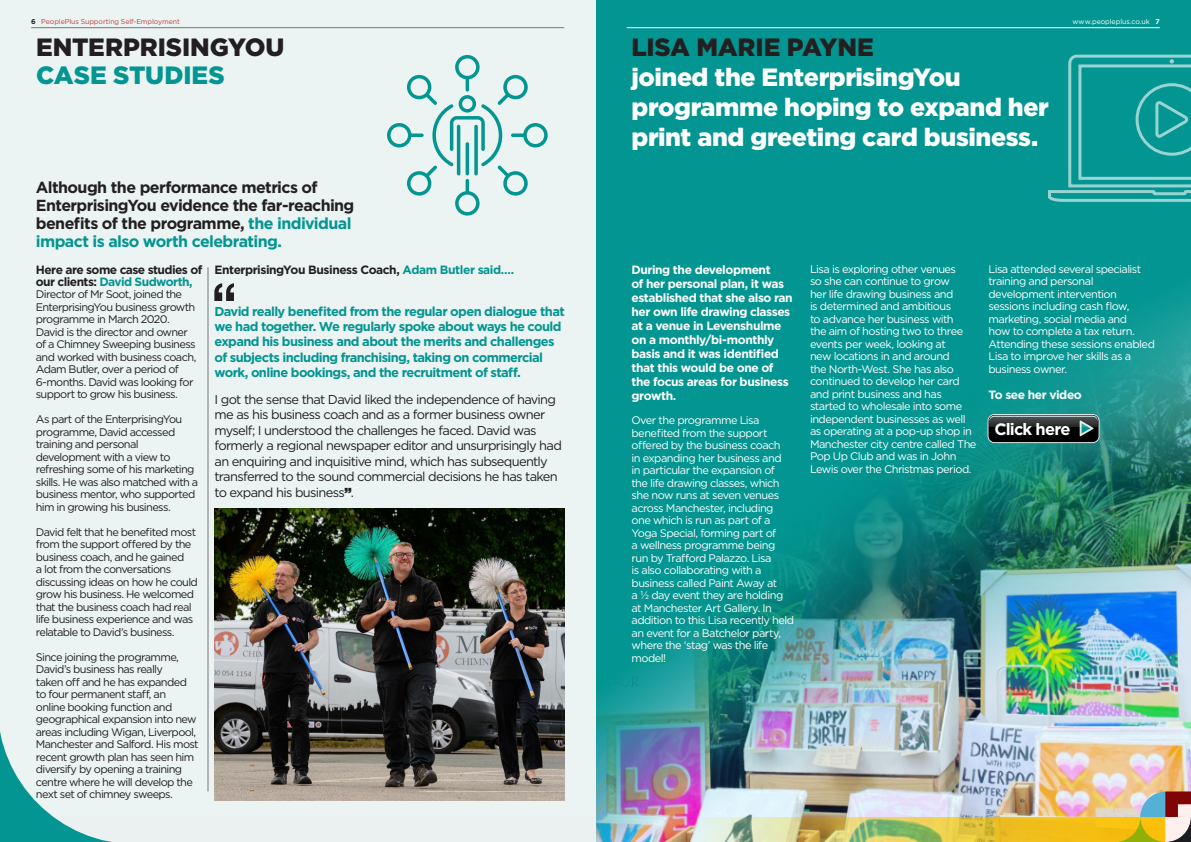
<style>
.page{position:relative;width:1191px;height:842px;background:#fff}
.page>*{position:absolute;margin:0;border:0;box-sizing:border-box;transform-origin:0 0}
.t1{font:900 25px/30px "Gotham";letter-spacing:-.015em;color:#fff}
.t2{font:900 25px "Gotham";letter-spacing:-.005em;color:#231f20}
.t3{font:900 25px "Gotham";color:#029591}
.t4{font:700 16.5px "Gotham";letter-spacing:-.05em;color:#fff}
.t5{font:700 16px/18px "Gotham";letter-spacing:-.04em;color:#231f20}
.t6{font:12.9px/15.5px "Gotham";letter-spacing:-.055em;color:#231f20}
.t7{font:700 12.9px/15.5px "Gotham";letter-spacing:-.045em;color:#029591}
.t8{font:700 12px/14px "Gotham";letter-spacing:-.035em;color:#fff}
.t9{font:700 12px/12px "Gotham";letter-spacing:-.04em;color:#231f20}
.t10{font:11px/12.5px "Gotham";letter-spacing:-.05em;color:#fff}
.t11{font:11px/12.5px "Gotham";letter-spacing:-.06em;color:#231f20}
.t12{font:7px "Gotham";letter-spacing:-.01em;color:#c03d3a}
.t13{font:7px "Gotham";letter-spacing:-.01em;color:#fff}
.s1{font-weight:700;color:#231f20}
.s2{font-weight:700}
.s3{color:#029591}
.s4{font-weight:900;font-size:13px}
</style>
<div class="page">
<img style="left:596px;top:0;width:595px;height:817px">
<div style="left:0;top:0;width:595px;height:842px;background:#ebf3f3"></div>
<svg style="left:387px;top:55px;width:160px;height:161px"></svg>
<svg style="left:987px;top:414px;width:112px;height:29px;background:#313838"></svg>
<img style="left:595px;top:817px;width:520px;height:25px">
<hr style="left:1113px;top:841px;width:52px;height:1px;background:#c0d42f">
<svg style="left:1115px;top:792px;width:76px;height:50px;background:#c3ab71"></svg>
<hr style="left:626px;top:28px;width:533px;height:1px;background:#fff">
<hr style="left:31px;top:28px;width:533px;height:1px;background:#77777a">
<hr style="left:208px;top:267px;width:1px;height:524px;background:#77777a">
<img style="left:214px;top:508px;width:350px;height:292px">
<svg style="left:214px;top:283px;width:20px;height:18px"></svg>
<svg style="left:1047px;top:54px;width:144px;height:149px;background:#1ca09c"></svg>
<svg style="left:0;top:731px;width:111px;height:111px"></svg>
<p class="t12" style="left:31px;top:17px;width:150px"><span class="s1">6</span> PeoplePlus Supporting Self-Employment</p>
<p class="t13" style="left:1072px;top:17px;width:89px">www.peopleplus.co.uk <span class="s2">7</span></p>
<p class="t2" style="left:36px;top:30px;width:250px">ENTERPRISINGYOU</p>
<p class="t3" style="left:36px;top:58px;width:190px">CASE STUDIES</p>
<p class="t5" style="left:36px;top:178px;width:320px">Although the performance metrics of EnterprisingYou evidence the far-reaching benefits of the programme, <span class="s3">the individual impact is also worth celebrating.</span></p>
<p class="t9" style="left:36px;top:263px;width:168px">Here are some case studies of our clients: <span class="s3">David Sudworth,</span></p>
<p class="t11" style="left:36px;top:288px;width:162px">Director of Mr Soot, joined the<br>EnterprisingYou business growth programme in March 2020.<br>David is the director and owner of a Chimney Sweeping business and worked with business coach,<br>Adam Butler, over a period of<br>6-months. David was looking for support to grow his business.</p>
<p class="t11" style="left:36px;top:413px;width:164px">As part of the EnterprisingYou programme, David accessed training and personal development with a view to refreshing some of his marketing skills. He was also matched with a business mentor, who supported him in growing his business.</p>
<p class="t11" style="left:36px;top:525px;width:163px">David felt that he benefited most from the support offered by the business coach, and he gained<br>a lot from the conversations discussing ideas on how he could grow his business. He welcomed that the business coach had real life business experience and was relatable to David’s business.</p>
<p class="t11" style="left:36px;top:650px;width:164px">Since joining the programme,<br>David’s business has really<br>taken off and he has expanded to four permanent staff, an<br>online booking function and geographical expansion into new areas including Wigan, Liverpool,<br>Manchester and Salford. His most recent growth plan has seen him diversify by opening a training centre where he will develop the next set of chimney sweeps.</p>
<p class="t9" style="left:214px;top:263px;width:301px">EnterprisingYou Business Coach, <span class="s3">Adam Butler said….</span></p>
<p class="t7" style="left:214px;top:303px;width:352px">David really benefited from the regular open dialogue that we had together. We regularly spoke about ways he could expand his business and about the merits and challenges of subjects including franchising, taking on commercial work, online bookings, and the recruitment of staff.</p>
<p class="t6" style="left:214px;top:391px;width:349px">I got the sense that David liked the independence of having me as his business coach and as a former business owner myself; I understood the challenges he faced. David was formerly a regional newspaper editor and unsurprisingly had an enquiring and inquisitive mind, which has subsequently transferred to the sound commercial decisions he has taken to expand his business<span class="s4">”</span>.</p>
<p class="t2" style="left:631px;top:30px;width:244px">LISA MARIE PAYNE</p>
<p class="t1" style="left:631px;top:62px;width:419px">joined the EnterprisingYou programme hoping to expand her print and greeting card business.</p>
<p class="t8" style="left:631px;top:262px;width:163px">During the development<br>of her personal plan, it was established that she also ran her own life drawing classes at a venue in Levenshulme on a monthly/bi-monthly basis and it was identified that this would be one of the focus areas for business growth.</p>
<p class="t10" style="left:631px;top:414px;width:164px">Over the programme Lisa benefited from the support offered by the business coach<br>in expanding her business and<br>in particular the expansion of the life drawing classes, which she now runs at seven venues across Manchester, including one which is run as part of a<br>Yoga Special, forming part of<br>a wellness programme being run by Trafford Palazzo. Lisa<br>is also collaborating with a business called Paint Away at<br>a ½ day event they are holding at Manchester Art Gallery. In addition to this Lisa recently held an event for a Batchelor party, where the ‘stag’ was the life model!</p>
<p class="t10" style="left:810px;top:262px;width:168px">Lisa is exploring other venues<br>so she can continue to grow<br>her life drawing business and<br>is determined and ambitious<br>to advance her business with<br>the aim of hosting two to three events per week, looking at<br>new locations in and around<br>the North-West. She has also continued to develop her card and print business and has started to wholesale into some independent businesses as well as operating at a pop-up shop in<br>Manchester city centre called The<br>Pop Up Club and was in John<br>Lewis over the Christmas period.</p>
<p class="t10" style="left:988px;top:262px;width:168px">Lisa attended several specialist training and personal development intervention sessions including cash flow, marketing, social media and<br>how to complete a tax return.<br>Attending these sessions enabled<br>Lisa to improve her skills as a business owner.</p>
<p class="t8" style="left:988px;top:388px;width:95px">To see her video</p>
<p class="t4" style="left:994px;top:418px;width:78px">Click here</p>
</div>
